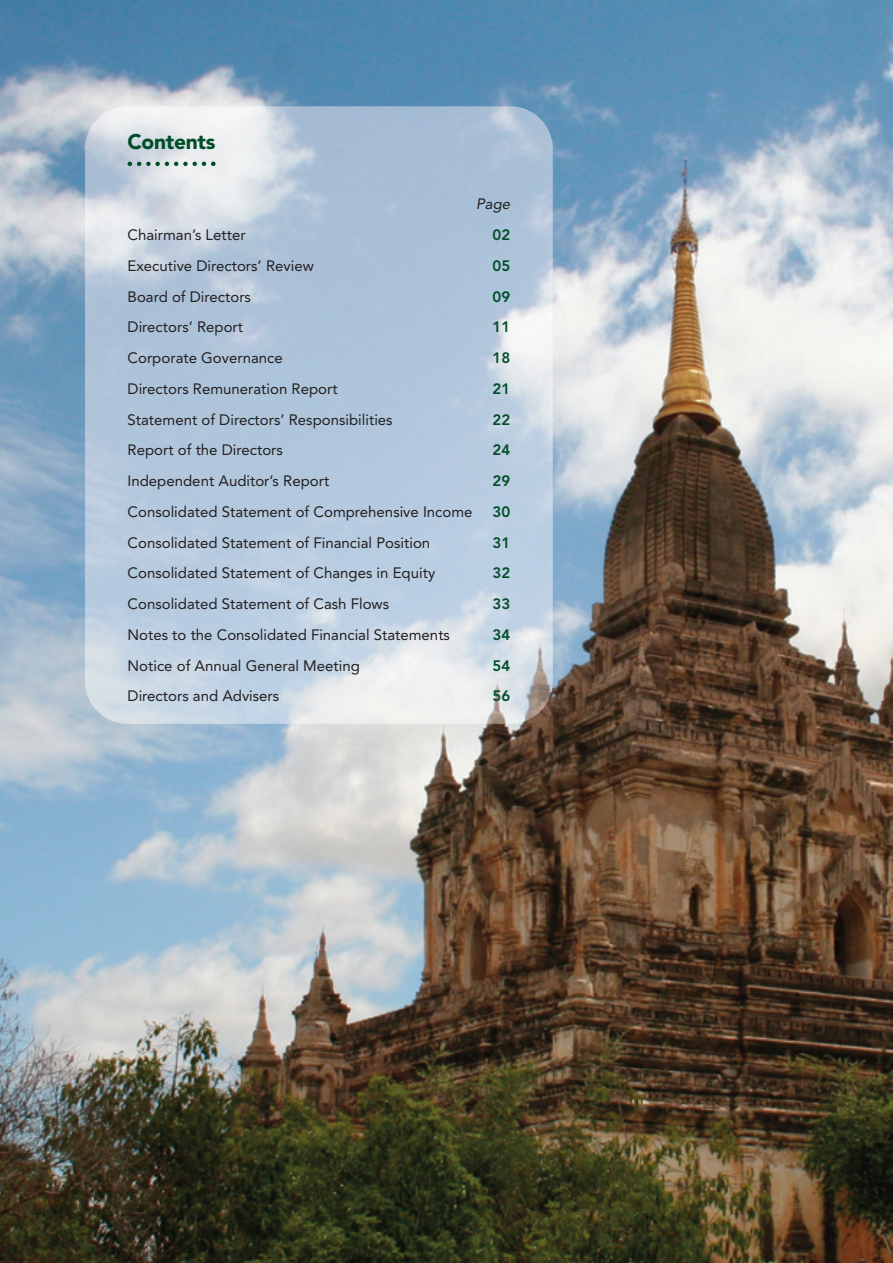
<style>
.page{position:relative;width:893px;height:1263px;background:#fff}
.page>*{position:absolute;margin:0;border:0;box-sizing:border-box;transform-origin:0 0}
.t1{font:900 21px "Avenir LT Std";letter-spacing:-.015em;color:#004e28}
.t2{font:15px "Avenir LT Std";color:#231f20}
.t3{font:800 15px "Avenir LT Std";color:#004e28}
.t4{font:italic 15px "Avenir LT Std";color:#231f20}
</style>
<div class="page">
<img style="left:0;top:0;width:893px;height:1263px">
<img style="left:85px;top:106px;width:468px;height:618px">
<svg style="left:128px;top:162px;width:88px;height:4px"></svg>
<h1 class="t1" style="left:128px;top:133px;width:89px">Contents</h1>
<p class="t4" style="left:476px;top:198px;width:36px">Page</p>
<p class="t2" style="left:128px;top:229px;width:120px">Chairman’s Letter</p>
<p class="t3" style="left:492px;top:229px;width:19px">02</p>
<p class="t2" style="left:128px;top:259px;width:188px">Executive Directors’ Review</p>
<p class="t3" style="left:492px;top:259px;width:19px">05</p>
<p class="t2" style="left:128px;top:290px;width:125px">Board of Directors</p>
<p class="t3" style="left:492px;top:290px;width:19px">09</p>
<p class="t2" style="left:128px;top:321px;width:117px">Directors’ Report</p>
<p class="t3" style="left:492px;top:321px;width:19px">11</p>
<p class="t2" style="left:128px;top:352px;width:157px">Corporate Governance</p>
<p class="t3" style="left:492px;top:352px;width:19px">18</p>
<p class="t2" style="left:128px;top:382px;width:212px">Directors Remuneration Report</p>
<p class="t3" style="left:492px;top:382px;width:19px">21</p>
<p class="t2" style="left:128px;top:413px;width:267px">Statement of Directors’ Responsibilities</p>
<p class="t3" style="left:492px;top:413px;width:19px">22</p>
<p class="t2" style="left:128px;top:444px;width:157px">Report of the Directors</p>
<p class="t3" style="left:492px;top:444px;width:19px">24</p>
<p class="t2" style="left:128px;top:475px;width:203px">Independent Auditor’s Report</p>
<p class="t3" style="left:492px;top:475px;width:19px">29</p>
<p class="t2" style="left:128px;top:505px;width:346px">Consolidated Statement of Comprehensive Income</p>
<p class="t3" style="left:492px;top:505px;width:19px">30</p>
<p class="t2" style="left:128px;top:536px;width:304px">Consolidated Statement of Financial Position</p>
<p class="t3" style="left:492px;top:536px;width:19px">31</p>
<p class="t2" style="left:128px;top:567px;width:309px">Consolidated Statement of Changes in Equity</p>
<p class="t3" style="left:492px;top:567px;width:19px">32</p>
<p class="t2" style="left:128px;top:598px;width:263px">Consolidated Statement of Cash Flows</p>
<p class="t3" style="left:492px;top:598px;width:19px">33</p>
<p class="t2" style="left:128px;top:628px;width:324px">Notes to the Consolidated Financial Statements</p>
<p class="t3" style="left:492px;top:628px;width:19px">34</p>
<p class="t2" style="left:128px;top:659px;width:234px">Notice of Annual General Meeting</p>
<p class="t3" style="left:492px;top:659px;width:19px">54</p>
<p class="t2" style="left:128px;top:690px;width:153px">Directors and Advisers</p>
<p class="t3" style="left:492px;top:690px;width:19px">56</p>
</div>
